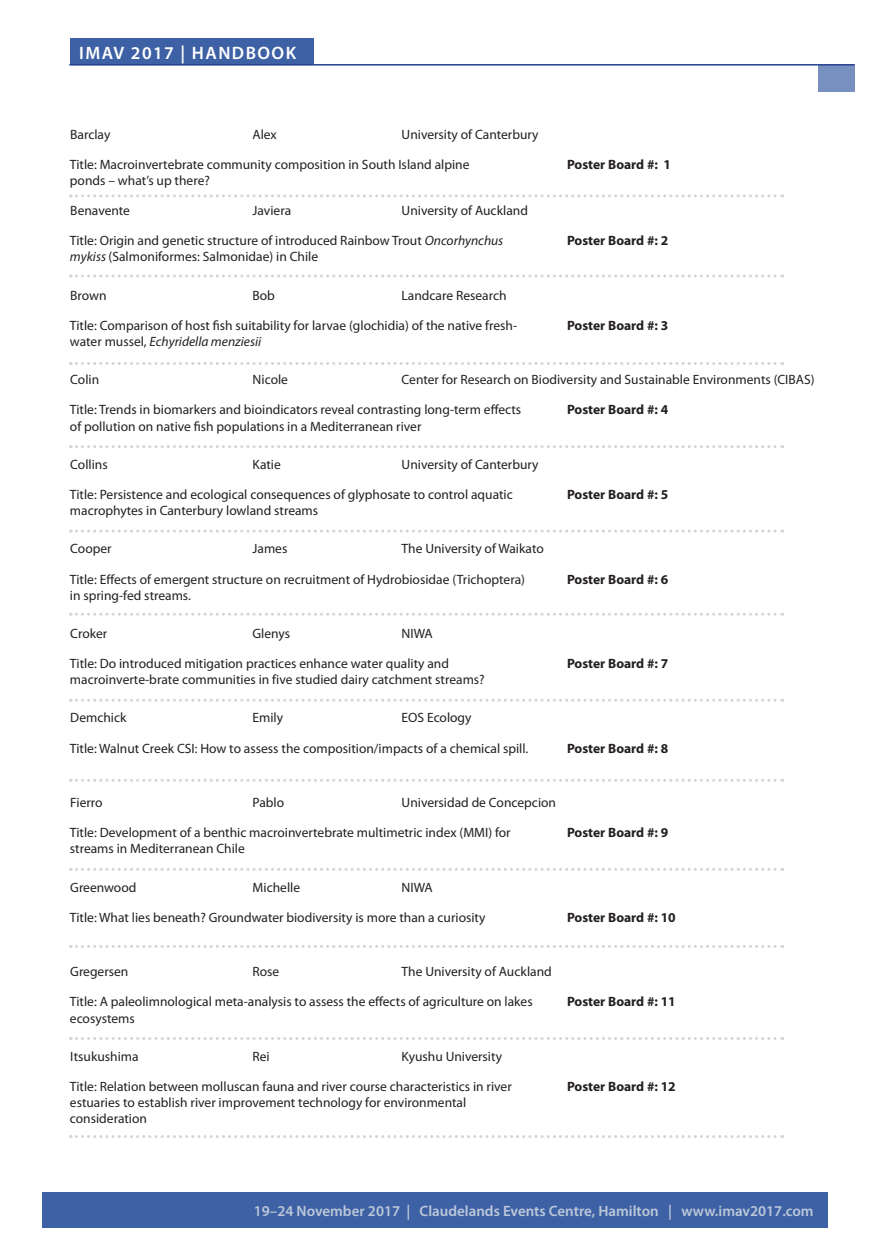
<style>
.page{position:relative;width:884px;height:1254px;background:#fff}
.page>*{position:absolute;margin:0;border:0;box-sizing:border-box;transform-origin:0 0}
.t1{font:600 18px "Myriad Pro";letter-spacing:.08em;color:#fff}
.t2{font:600 15px "Myriad Pro";color:#bcc8d8}
.t3{font:13.5px/16.2px "Myriad Pro";color:#231f20}
.t4{font:700 13.5px "Myriad Pro";color:#231f20}
.s1{font-style:italic}
</style>
<div class="page">
<div style="left:70px;top:39px;width:244px;height:26px;background:#3e61a5"></div>
<div style="left:818px;top:66px;width:36px;height:26px;background:#7890c0"></div>
<hr style="left:69px;top:64px;width:785px;height:2px;background:#253f8e">
<div style="left:42px;top:1192px;width:785px;height:36px;background:#3e61a5"></div>
<svg style="left:70px;top:194px;width:712px;height:3px"></svg>
<svg style="left:70px;top:274px;width:712px;height:3px"></svg>
<svg style="left:70px;top:362px;width:712px;height:3px"></svg>
<svg style="left:70px;top:445px;width:712px;height:3px"></svg>
<svg style="left:70px;top:529px;width:712px;height:3px"></svg>
<svg style="left:70px;top:612px;width:712px;height:3px"></svg>
<svg style="left:70px;top:699px;width:712px;height:2px"></svg>
<svg style="left:70px;top:779px;width:712px;height:2px"></svg>
<svg style="left:70px;top:868px;width:712px;height:2px"></svg>
<svg style="left:70px;top:945px;width:712px;height:2px"></svg>
<svg style="left:70px;top:1037px;width:712px;height:2px"></svg>
<svg style="left:70px;top:1135px;width:712px;height:2px"></svg>
<h1 class="t1" style="left:79px;top:41px;width:218px">IMAV 2017 | HANDBOOK</h1>
<p class="t3" style="left:70px;top:126px;width:42px">Barclay</p>
<p class="t3" style="left:252px;top:126px;width:26px">Alex</p>
<p class="t3" style="left:401px;top:126px;width:138px">University of Canterbury</p>
<p class="t3" style="left:70px;top:156px;width:401px">Title: Macroinvertebrate community composition in South Island alpine ponds – what’s up there?</p>
<p class="t4" style="left:567px;top:156px;width:105px">Poster Board #: 1</p>
<p class="t3" style="left:70px;top:202px;width:61px">Benavente</p>
<p class="t3" style="left:252px;top:202px;width:40px">Javiera</p>
<p class="t3" style="left:401px;top:202px;width:128px">University of Auckland</p>
<p class="t3" style="left:70px;top:232px;width:435px">Title: Origin and genetic structure of introduced Rainbow Trout <span class="s1">Oncorhynchus mykiss</span> (Salmoniformes: Salmonidae) in Chile</p>
<p class="t4" style="left:567px;top:232px;width:103px">Poster Board #: 2</p>
<p class="t3" style="left:70px;top:287px;width:38px">Brown</p>
<p class="t3" style="left:252px;top:287px;width:24px">Bob</p>
<p class="t3" style="left:401px;top:287px;width:106px">Landcare Research</p>
<p class="t3" style="left:70px;top:317px;width:448px">Title: Comparison of host fish suitability for larvae (glochidia) of the native fresh&shy;water mussel, <span class="s1">Echyridella menziesii</span></p>
<p class="t4" style="left:567px;top:316px;width:103px">Poster Board #: 3</p>
<p class="t3" style="left:70px;top:371px;width:30px">Colin</p>
<p class="t3" style="left:252px;top:371px;width:37px">Nicole</p>
<p class="t3" style="left:401px;top:371px;width:414px">Center for Research on Biodiversity and Sustainable Environments (CIBAS)</p>
<p class="t3" style="left:70px;top:401px;width:452px">Title: Trends in biomarkers and bioindicators reveal contrasting long-term effects of pollution on native fish populations in a Mediterranean river</p>
<p class="t4" style="left:567px;top:401px;width:103px">Poster Board #: 4</p>
<p class="t3" style="left:70px;top:456px;width:39px">Collins</p>
<p class="t3" style="left:252px;top:456px;width:30px">Katie</p>
<p class="t3" style="left:401px;top:456px;width:138px">University of Canterbury</p>
<p class="t3" style="left:70px;top:486px;width:444px">Title: Persistence and ecological consequences of glyphosate to control aquatic macrophytes in Canterbury lowland streams</p>
<p class="t4" style="left:567px;top:485px;width:103px">Poster Board #: 5</p>
<p class="t3" style="left:70px;top:540px;width:43px">Cooper</p>
<p class="t3" style="left:252px;top:540px;width:36px">James</p>
<p class="t3" style="left:401px;top:540px;width:144px">The University of Waikato</p>
<p class="t3" style="left:70px;top:570px;width:456px">Title: Effects of emergent structure on recruitment of Hydrobiosidae (Trichoptera) in spring-fed streams.</p>
<p class="t4" style="left:567px;top:570px;width:103px">Poster Board #: 6</p>
<p class="t3" style="left:70px;top:625px;width:38px">Croker</p>
<p class="t3" style="left:252px;top:625px;width:39px">Glenys</p>
<p class="t3" style="left:401px;top:625px;width:33px">NIWA</p>
<p class="t3" style="left:70px;top:655px;width:416px">Title: Do introduced mitigation practices enhance water quality and macroinverte-brate communities in five studied dairy catchment streams?</p>
<p class="t4" style="left:567px;top:654px;width:103px">Poster Board #: 7</p>
<p class="t3" style="left:70px;top:709px;width:58px">Demchick</p>
<p class="t3" style="left:252px;top:709px;width:32px">Emily</p>
<p class="t3" style="left:401px;top:709px;width:71px">EOS Ecology</p>
<p class="t3" style="left:70px;top:739px;width:460px">Title: Walnut Creek CSI: How to assess the composition/impacts of a chemical spill.</p>
<p class="t4" style="left:567px;top:739px;width:103px">Poster Board #: 8</p>
<p class="t3" style="left:70px;top:794px;width:34px">Fierro</p>
<p class="t3" style="left:252px;top:794px;width:33px">Pablo</p>
<p class="t3" style="left:401px;top:794px;width:156px">Universidad de Concepcion</p>
<p class="t3" style="left:70px;top:824px;width:442px">Title: Development of a benthic macroinvertebrate multimetric index (MMI) for streams in Mediterranean Chile</p>
<p class="t4" style="left:567px;top:823px;width:103px">Poster Board #: 9</p>
<p class="t3" style="left:70px;top:878px;width:68px">Greenwood</p>
<p class="t3" style="left:252px;top:878px;width:49px">Michelle</p>
<p class="t3" style="left:401px;top:878px;width:33px">NIWA</p>
<p class="t3" style="left:70px;top:908px;width:417px">Title: What lies beneath? Groundwater biodiversity is more than a curiosity</p>
<p class="t4" style="left:567px;top:908px;width:110px">Poster Board #: 10</p>
<p class="t3" style="left:70px;top:963px;width:60px">Gregersen</p>
<p class="t3" style="left:252px;top:963px;width:28px">Rose</p>
<p class="t3" style="left:401px;top:963px;width:152px">The University of Auckland</p>
<p class="t3" style="left:70px;top:993px;width:464px">Title: A paleolimnological meta-analysis to assess the effects of agriculture on lakes ecosystems</p>
<p class="t4" style="left:567px;top:992px;width:110px">Poster Board #: 11</p>
<p class="t3" style="left:70px;top:1047px;width:70px">Itsukushima</p>
<p class="t3" style="left:252px;top:1047px;width:19px">Rei</p>
<p class="t3" style="left:401px;top:1047px;width:102px">Kyushu University</p>
<p class="t3" style="left:70px;top:1077px;width:443px">Title: Relation between molluscan fauna and river course characteristics in river estuaries to establish river improvement technology for environmental consideration</p>
<p class="t4" style="left:567px;top:1077px;width:110px">Poster Board #: 12</p>
<p class="t2" style="left:254px;top:1201px;width:561px">19–24 November 2017 | Claudelands Events Centre, Hamilton | www.imav2017.com</p>
</div>
